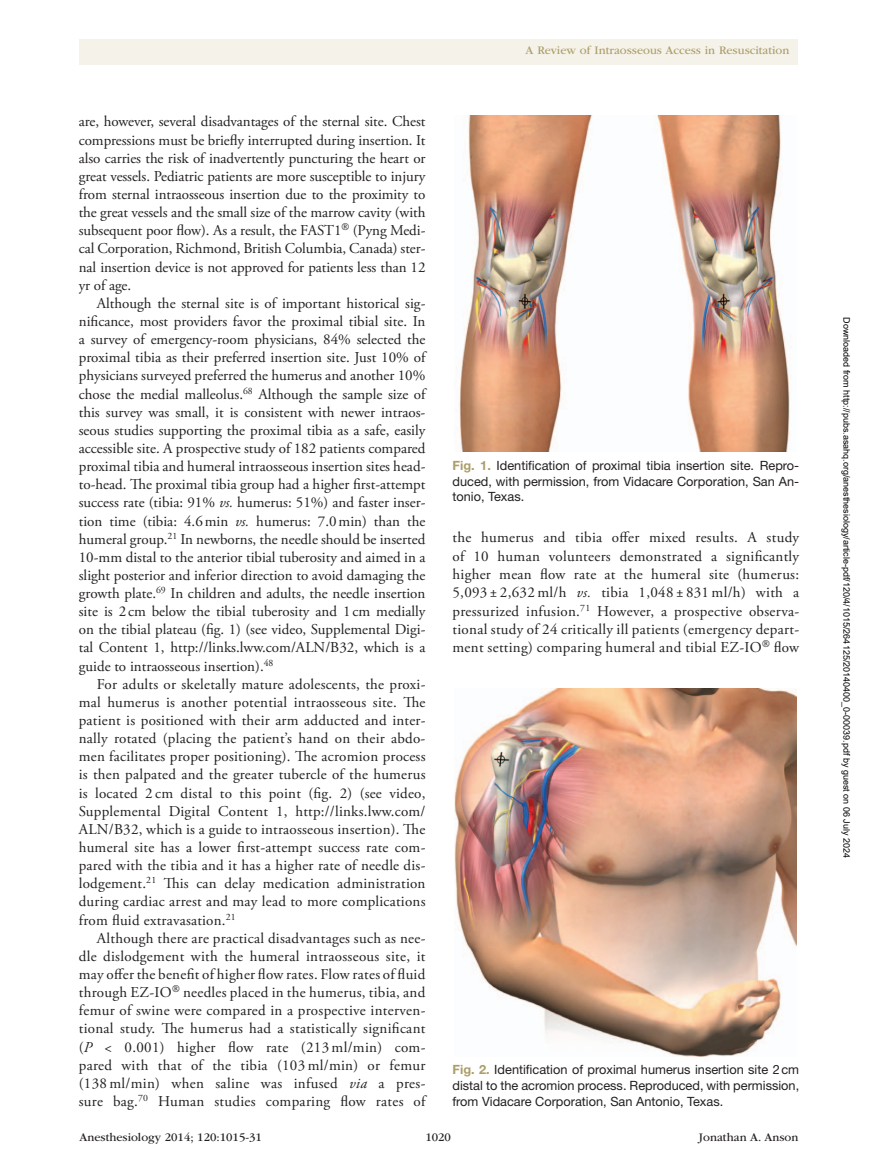
<style>
.page{position:relative;width:878px;height:1175px;background:#fff}
.page>*{position:absolute;margin:0;border:0;box-sizing:border-box;transform-origin:0 0}
.t1{font:15px/18.1px "Adobe Garamond Pro";letter-spacing:.015em;color:#231f20;text-align:justify}
.t2{font:12.75px/15.8px "Helvetica Neue LT Std";color:#231f20;text-align:justify}
.t3{font:12px "ITC Garamond Std";color:#231f20}
.t4{font:12px "ITC Garamond Std";color:#ac9d69}
.t5{font:9px "Arial";color:#000}
.s1{font-style:italic}
.s2{font-weight:700;color:#ac9d69}
</style>
<div class="page">
<div style="left:79px;top:39px;width:718px;height:25px;background:#f5f2ea"></div>
<img style="left:459px;top:116px;width:331px;height:336px">
<img style="left:454px;top:688px;width:342px;height:368px">
<p class="t1" style="left:79px;top:113px;width:348px">are, however, several disadvantages of the sternal site. Chest compressions must be briefly interrupted during insertion. It also carries the risk of inadvertently puncturing the heart or great vessels. Pediatric patients are more susceptible to injury from sternal intraosseous insertion due to the proximity to the great vessels and the small size of the marrow cavity (with subsequent poor flow). As a result, the FAST1<sup>®</sup> (Pyng Medi&shy;cal Corporation, Richmond, British Columbia, Canada) ster&shy;nal insertion device is not approved for patients less than 12 yr of age.</p>
<p class="t1" style="left:79px;top:294px;width:348px;text-indent:18px">Although the sternal site is of important historical sig&shy;nificance, most providers favor the proximal tibial site. In a survey of emergency-room physicians, 84% selected the proximal tibia as their preferred insertion site. Just 10% of physicians surveyed preferred the humerus and another 10% chose the medial malleolus.<sup>68</sup> Although the sample size of this survey was small, it is consistent with newer intraos&shy;seous studies supporting the proximal tibia as a safe, easily accessible site. A prospective study of 182 patients compared proximal tibia and humeral intraosseous insertion sites head&shy;to-head. The proximal tibia group had a higher first-attempt success rate (tibia: 91% <span class="s1">vs.</span> humerus: 51%) and faster inser&shy;tion time (tibia: 4.6min <span class="s1">vs.</span> humerus: 7.0min) than the humeral group.<sup>21</sup> In newborns, the needle should be inserted 10-mm distal to the anterior tibial tuberosity and aimed in a slight posterior and inferior direction to avoid damaging the growth plate.<sup>69</sup> In children and adults, the needle insertion site is 2 cm below the tibial tuberosity and 1cm medially on the tibial plateau (fig. 1) (see video, Supplemental Digi&shy;tal Content 1, http://links.lww.com/ALN/B32, which is a guide to intraosseous insertion).<sup>48</sup></p>
<p class="t1" style="left:79px;top:675px;width:348px;text-indent:18px">For adults or skeletally mature adolescents, the proxi&shy;mal humerus is another potential intraosseous site. The patient is positioned with their arm adducted and inter&shy;nally rotated (placing the patient’s hand on their abdo&shy;men facilitates proper positioning). The acromion process is then palpated and the greater tubercle of the humerus is located 2 cm distal to this point (fig. 2) (see video, Supplemental Digital Content 1, http://links.lww.com/ ALN/B32, which is a guide to intraosseous insertion). The humeral site has a lower first-attempt success rate com&shy;pared with the tibia and it has a higher rate of needle dis&shy;lodgement.<sup>21</sup> This can delay medication administration during cardiac arrest and may lead to more complications from fluid extravasation.<sup>21</sup></p>
<p class="t1" style="left:79px;top:929px;width:348px;text-indent:18px">Although there are practical disadvantages such as nee&shy;dle dislodgement with the humeral intraosseous site, it may offer the benefit of higher flow rates. Flow rates of fluid through EZ-IO<sup>®</sup> needles placed in the humerus, tibia, and femur of swine were compared in a prospective interven&shy;tional study. The humerus had a statistically significant (<span class="s1">P</span> &lt; 0.001) higher flow rate (213 ml/min) com&shy;pared with that of the tibia (103 ml/min) or femur (138 ml/min) when saline was infused <span class="s1">via</span> a pres&shy;sure bag.<sup>70</sup> Human studies comparing flow rates of</p>
<p class="t4" style="left:525px;top:44px;width:265px">A Review of Intraosseous Access in Resuscitation</p>
<p class="t2" style="left:452px;top:457px;width:348px"><span class="s2">Fig. 1.</span> Identification of proximal tibia insertion site. Repro&shy;duced, with permission, from Vidacare Corporation, San An&shy;tonio, Texas.</p>
<p class="t1" style="left:452px;top:529px;width:348px">the humerus and tibia offer mixed results. A study of 10 human volunteers demonstrated a significantly higher mean flow rate at the humeral site (humerus:<br>5,093 ± 2,632 ml/h <span class="s1">vs.</span> tibia 1,048 ± 831 ml/h) with a pressurized infusion.<sup>71</sup> However, a prospective observa&shy;tional study of 24 critically ill patients (emergency depart&shy;ment setting) comparing humeral and tibial EZ-IO<sup>®</sup> flow</p>
<p class="t2" style="left:452px;top:1061px;width:348px"><span class="s2">Fig. 2.</span> Identification of proximal humerus insertion site 2cm distal to the acromion process. Reproduced, with permission, from Vidacare Corporation, San Antonio, Texas.</p>
<p class="t3" style="left:80px;top:1130px;width:184px">Anesthesiology 2014; 120:1015-31</p>
<p class="t3" style="left:425px;top:1130px;width:27px">1020</p>
<p class="t3" style="left:699px;top:1130px;width:101px">Jonathan A. Anson</p>
<p class="t5" style="left:850px;top:317px;width:542px;rotate:90deg">Downloaded from http://pubs.asahq.org/anesthesiology/article-pdf/120/4/1015/264125/20140400_0-00039.pdf by guest on 06 July 2024</p>
</div>
